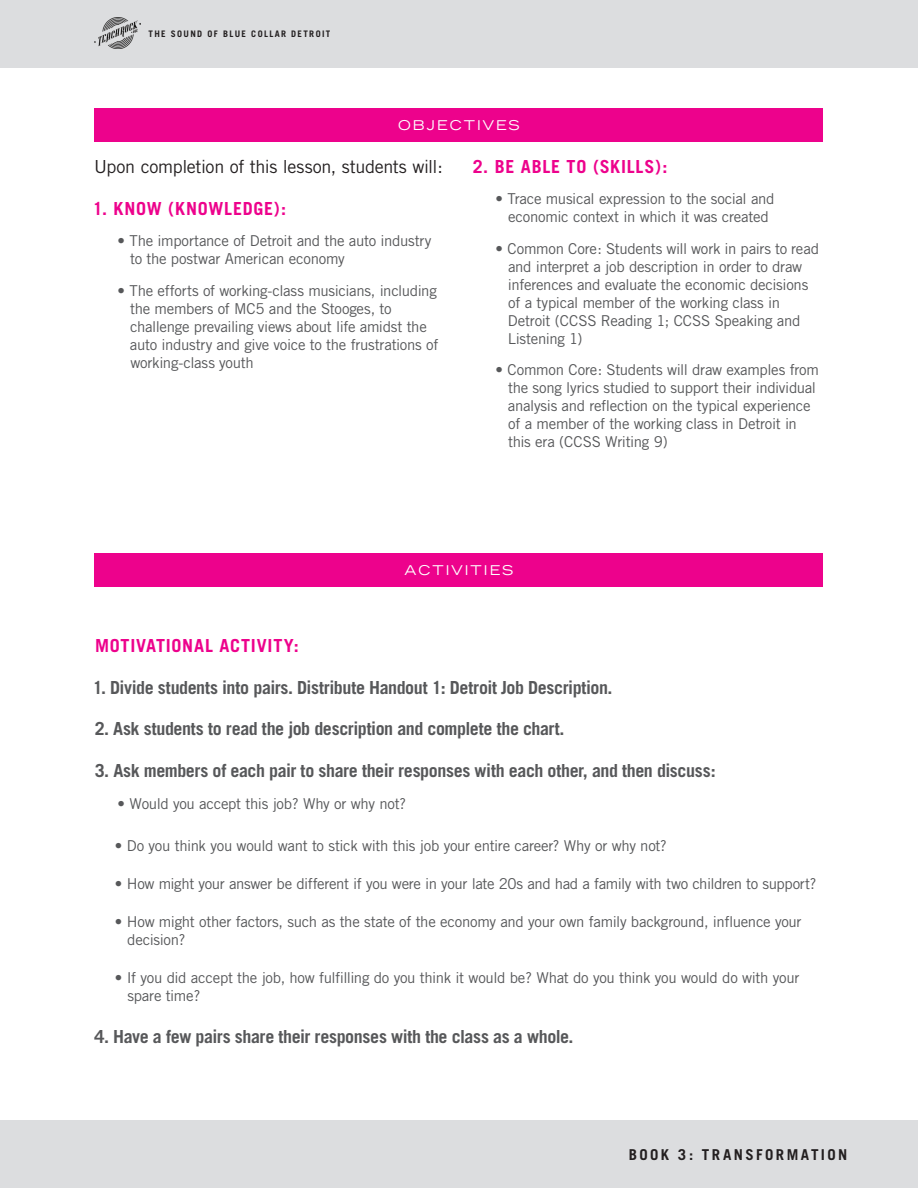
<style>
.page{position:relative;width:918px;height:1188px;background:#fff}
.page>*{position:absolute;margin:0;border:0;box-sizing:border-box;transform-origin:0 0}
.HANGING_NUMBERS{font:700 18px "Trade Gothic";letter-spacing:-.025em;color:#57585a}
.BODY_COPY{font:18px "Trade Gothic";letter-spacing:-.02em;color:#231f20}
.PINK_SECTION_HEADER{font:700 18px "Trade Gothic";letter-spacing:.04em;color:#ed028c}
.HANGING_NUMBERS-2{font:700 18px "Trade Gothic";letter-spacing:.045em;color:#ed028c}
.INDENTED_BULLETS{font:15px/18px "Trade Gothic";letter-spacing:-.02em;color:#57585a}
.HANGING_NUMBERS-3{font:15px/18px "Trade Gothic";letter-spacing:-.02em;color:#57585a}
.t1{font:700 15px "Trade Gothic";letter-spacing:.16em;color:#231f20}
.HEADER_IN_PINK_BAR{font:expanded 13.5px "Trade Gothic LH";letter-spacing:.15em;color:#fff}
.t2{font:700 9px "Trade Gothic";letter-spacing:.15em;color:#231f20}
</style>
<div class="page">
<div style="left:0;top:0;width:918px;height:68px;background:#dcdddf"></div>
<img style="left:94px;top:18px;width:46px;height:30px">
<div style="left:94px;top:108px;width:730px;height:34px;background:#ed028c"></div>
<div style="left:94px;top:553px;width:730px;height:34px;background:#ed028c"></div>
<div style="left:0;top:1120px;width:918px;height:68px;background:#dcdddf"></div>
<p class="t2" style="left:148px;top:28px;width:183px">THE SOUND OF BLUE COLLAR DETROIT</p>
<p class="HEADER_IN_PINK_BAR" style="left:398px;top:117px;width:123px">OBJECTIVES</p>
<p class="BODY_COPY" style="left:94px;top:155px;width:350px">Upon completion of this lesson, students will:</p>
<p class="PINK_SECTION_HEADER" style="left:93px;top:197px;width:195px">1. KNOW (KNOWLEDGE):</p>
<p class="INDENTED_BULLETS" style="left:130px;top:232px;width:303px;text-indent:-13px">• The importance of Detroit and the auto industry to the postwar American economy</p>
<p class="INDENTED_BULLETS" style="left:130px;top:281px;width:310px;text-indent:-12px">• The efforts of working-class musicians, including the members of MC5 and the Stooges, to challenge prevailing views about life amidst the auto industry and give voice to the frustrations of working-class youth</p>
<p class="PINK_SECTION_HEADER" style="left:473px;top:155px;width:196px">2. BE ABLE TO (SKILLS):</p>
<p class="INDENTED_BULLETS" style="left:496px;top:190px;width:280px;text-align:center">• Trace musical expression to the social and economic context in which it was created</p>
<p class="INDENTED_BULLETS" style="left:508px;top:239px;width:313px;text-indent:-12px">• Common Core: Students will work in pairs to read and interpret a job description in order to draw inferences and evaluate the economic decisions of a typical member of the working class in Detroit (CCSS Reading 1; CCSS Speaking and Listening 1)</p>
<p class="INDENTED_BULLETS" style="left:508px;top:361px;width:313px;text-indent:-12px">• Common Core: Students will draw examples from the song lyrics studied to support their individual analysis and reflection on the typical experience of a member of the working class in Detroit in this era (CCSS Writing 9)</p>
<p class="HEADER_IN_PINK_BAR" style="left:405px;top:562px;width:110px">ACTIVITIES</p>
<p class="HANGING_NUMBERS-2" style="left:95px;top:634px;width:205px">MOTIVATIONAL ACTIVITY:</p>
<p class="HANGING_NUMBERS" style="left:93px;top:676px;width:521px">1. Divide students into pairs. Distribute Handout 1: Detroit Job Description.</p>
<p class="HANGING_NUMBERS" style="left:95px;top:718px;width:471px">2. Ask students to read the job description and complete the chart.</p>
<p class="HANGING_NUMBERS" style="left:95px;top:760px;width:623px">3. Ask members of each pair to share their responses with each other, and then discuss:</p>
<p class="INDENTED_BULLETS" style="left:118px;top:794px;width:290px">• Would you accept this job? Why or why not?</p>
<p class="HANGING_NUMBERS-3" style="left:115px;top:836px;width:554px">• Do you think you would want to stick with this job your entire career? Why or why not?</p>
<p class="HANGING_NUMBERS-3" style="left:115px;top:874px;width:703px">• How might your answer be different if you were in your late 20s and had a family with two children to support?</p>
<p class="HANGING_NUMBERS-3" style="left:127px;top:913px;width:676px;text-indent:-13px">• How might other factors, such as the state of the economy and your own family background, influence your decision?</p>
<p class="HANGING_NUMBERS-3" style="left:127px;top:969px;width:673px;text-indent:-13px">• If you did accept the job, how fulfilling do you think it would be? What do you think you would do with your spare time?</p>
<p class="HANGING_NUMBERS" style="left:95px;top:1026px;width:480px">4. Have a few pairs share their responses with the class as a whole.</p>
<p class="t1" style="left:629px;top:1145px;width:220px">BOOK 3: TRANSFORMATION</p>
</div>
